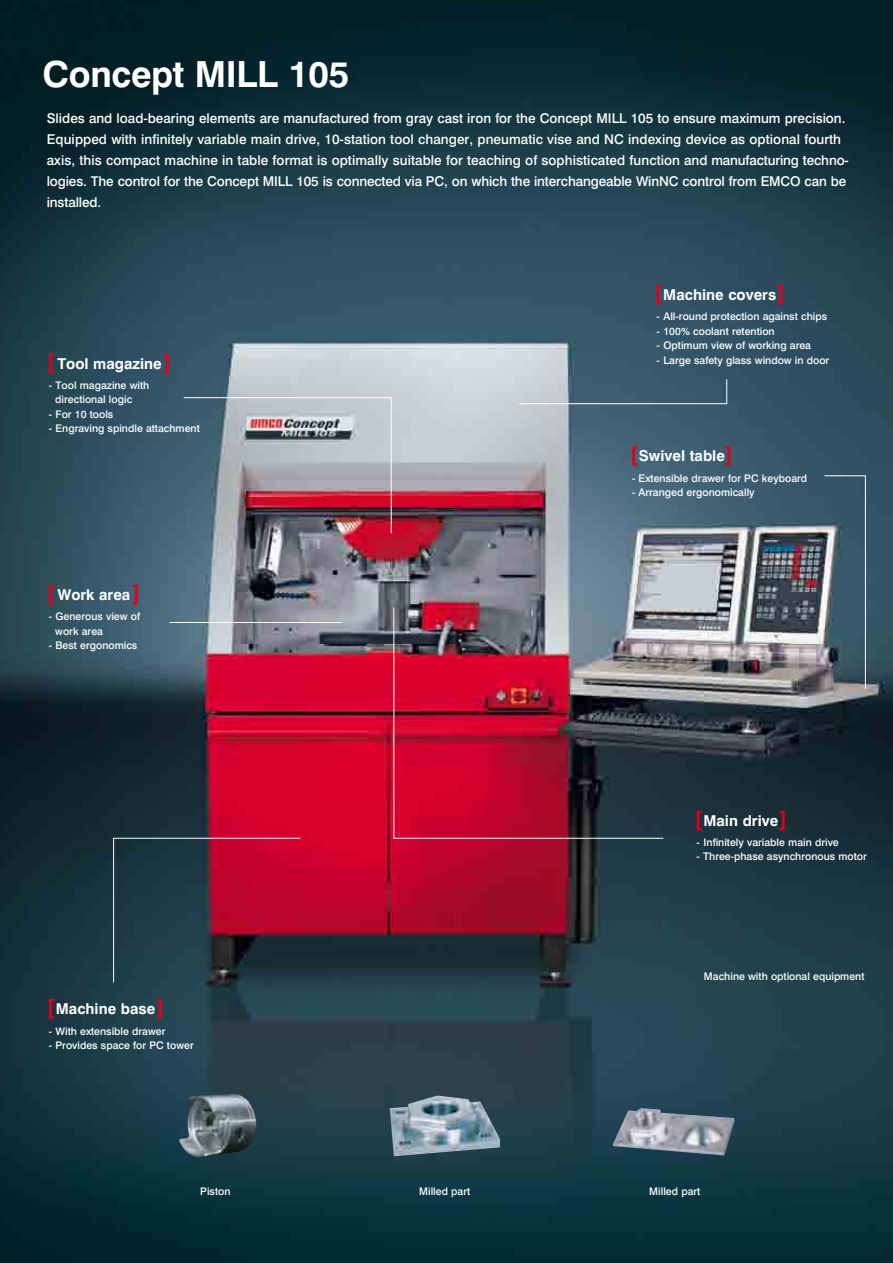
<style>
.page{position:relative;width:893px;height:1263px;background:#fff}
.page>*{position:absolute;margin:0;border:0;box-sizing:border-box;transform-origin:0 0}
.t1{font:700 36px "Swiss 721 BT";letter-spacing:-.01em;color:#fff}
.t2{font:700 15px "Swiss 721 BT";color:#fff}
.t3{font:500 13.5px/21px "Swiss 721 BT";color:#fff}
.t4{font:500 10.5px/14.4px "Swiss 721 BT";color:#fff}
.s1{font-size:21px;color:#e2001a}
</style>
<div class="page">
<img style="left:0;top:0;width:893px;height:1263px">
<img style="left:179px;top:1094px;width:78px;height:64px">
<img style="left:390px;top:1095px;width:110px;height:61px">
<img style="left:613px;top:1108px;width:121px;height:47px">
<img style="left:183px;top:397px;width:209px;height:137px">
<svg style="left:518px;top:379px;width:209px;height:25px;background:#637c8b"></svg>
<hr style="left:170px;top:622px;width:172px;height:1px;background:#fff">
<img style="left:393px;top:606px;width:271px;height:233px">
<svg style="left:113px;top:837px;width:188px;height:146px;background:#55293d"></svg>
<svg style="left:824px;top:475px;width:42px;height:215px;background:#4b6472"></svg>
<h1 class="t1" style="left:43px;top:52px;width:308px">Concept MILL 105</h1>
<p class="t3" style="left:47px;top:108px;width:804px">Slides and load-bearing elements are manufactured from gray cast iron for the Concept MILL 105 to ensure maximum precision.<br>Equipped with infinitely variable main drive, 10-station tool changer, pneumatic vise and NC indexing device as optional fourth axis, this compact machine in table format is optimally suitable for teaching of sophisticated function and manufacturing techno&shy;logies. The control for the Concept MILL 105 is connected via PC, on which the interchangeable WinNC control from EMCO can be installed.</p>
<p class="t2" style="left:47px;top:354px;width:126px"><span class="s1">[</span> Tool magazine<span class="s1">]</span></p>
<p class="t4" style="left:55px;top:378px;width:96px;text-indent:-6px">- Tool magazine with directional logic</p>
<p class="t4" style="left:49px;top:407px;width:66px">- For 10 tools</p>
<p class="t4" style="left:49px;top:421px;width:152px">- Engraving spindle attachment</p>
<p class="t2" style="left:47px;top:585px;width:95px"><span class="s1">[</span> Work area<span class="s1">]</span></p>
<p class="t4" style="left:55px;top:609px;width:86px;text-indent:-6px">- Generous view of work area</p>
<p class="t4" style="left:49px;top:638px;width:90px">- Best ergonomics</p>
<p class="t2" style="left:47px;top:1000px;width:119px"><span class="s1">[</span>Machine base<span class="s1">]</span></p>
<p class="t4" style="left:49px;top:1023px;width:118px">- With extensible drawer</p>
<p class="t4" style="left:49px;top:1038px;width:146px">- Provides space for PC tower</p>
<p class="t2" style="left:654px;top:286px;width:132px"><span class="s1">[</span>Machine covers<span class="s1">]</span></p>
<p class="t4" style="left:656px;top:309px;width:172px">- All-round protection against chips</p>
<p class="t4" style="left:656px;top:324px;width:120px">- 100% coolant retention</p>
<p class="t4" style="left:656px;top:338px;width:156px">- Optimum view of working area</p>
<p class="t4" style="left:656px;top:353px;width:174px">- Large safety glass window in door</p>
<p class="t2" style="left:630px;top:447px;width:105px"><span class="s1">[</span>Swivel table<span class="s1">]</span></p>
<p class="t4" style="left:632px;top:471px;width:177px">- Extensible drawer for PC keyboard</p>
<p class="t4" style="left:632px;top:485px;width:124px">- Arranged ergonomically</p>
<p class="t2" style="left:694px;top:811px;width:94px"><span class="s1">[</span>Main drive<span class="s1">]</span></p>
<p class="t4" style="left:696px;top:835px;width:144px">- Infinitely variable main drive</p>
<p class="t4" style="left:696px;top:849px;width:172px">- Three-phase asynchronous motor</p>
<p class="t4" style="left:704px;top:969px;width:162px">Machine with optional equipment</p>
<p class="t4" style="left:200px;top:1184px;width:32px">Piston</p>
<p class="t4" style="left:419px;top:1184px;width:52px">Milled part</p>
<p class="t4" style="left:649px;top:1184px;width:52px">Milled part</p>
</div>
